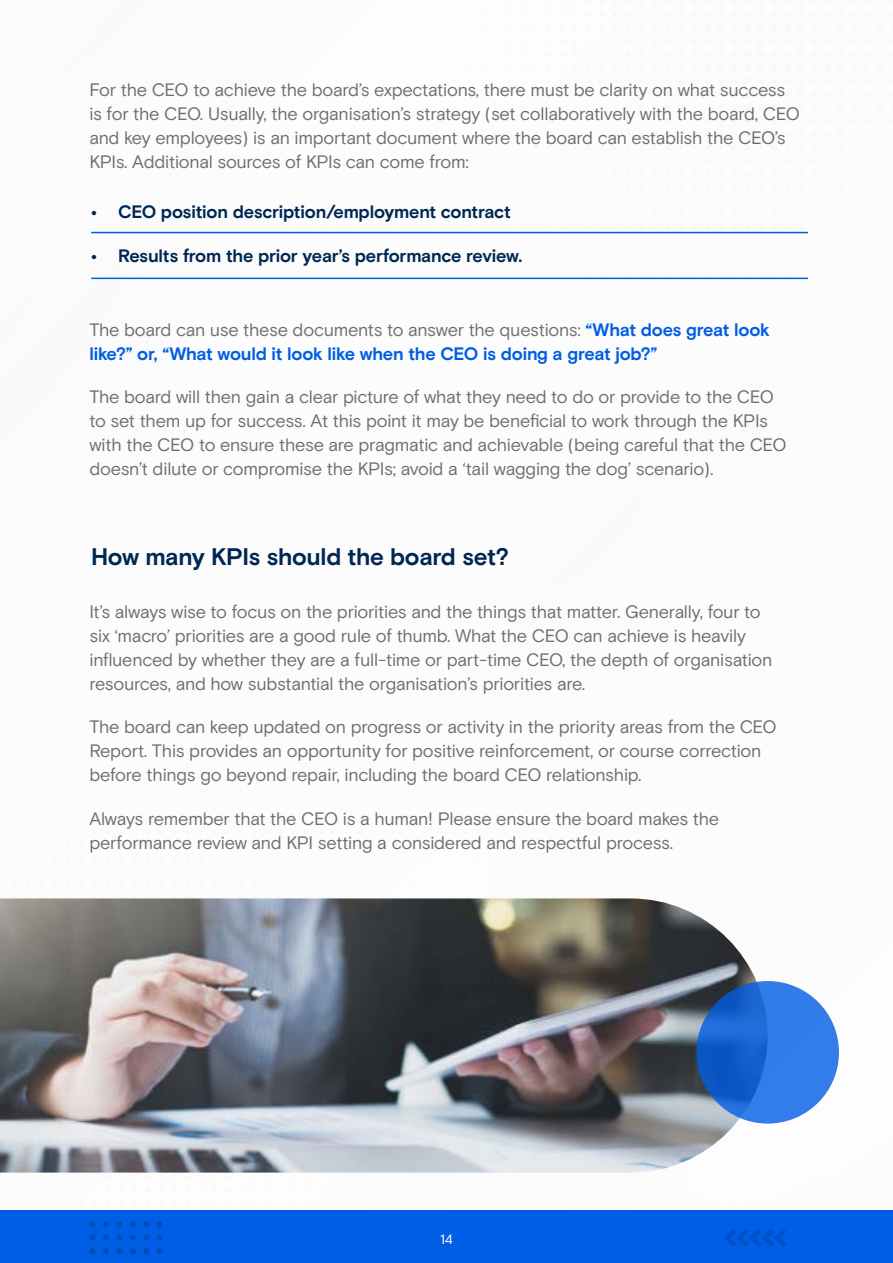
<style>
.page{position:relative;width:893px;height:1263px;background:#fff}
.page>*{position:absolute;margin:0;border:0;box-sizing:border-box;transform-origin:0 0}
.t1{font:700 24px "Basis Grotesque Pro";letter-spacing:-.02em;color:#002753}
.t2{font:18px/24px "Basis Grotesque Pro";letter-spacing:-.02em;color:#6d6e71}
.t3{font:700 18px/24px "Basis Grotesque Pro";letter-spacing:-.01em;color:#005de5}
.t4{font:700 18px "Basis Grotesque Pro";letter-spacing:-.01em;color:#002753}
.t5{font:13.5px "Basis Grotesque Pro";color:#fff}
.s1{font-weight:400;color:#6d6e71}
</style>
<div class="page">
<div style="left:0;top:1210px;width:893px;height:53px;background:#005de5"></div>
<svg style="left:157px;top:1248px;width:6px;height:6px"></svg>
<svg style="left:143px;top:1248px;width:6px;height:6px"></svg>
<svg style="left:130px;top:1248px;width:6px;height:6px"></svg>
<svg style="left:116px;top:1248px;width:6px;height:6px"></svg>
<svg style="left:103px;top:1248px;width:6px;height:6px"></svg>
<div style="left:89px;top:1248px;width:7px;height:6px;background:#004cbe;border-radius:50%"></div>
<svg style="left:157px;top:1235px;width:6px;height:6px"></svg>
<svg style="left:143px;top:1235px;width:6px;height:6px"></svg>
<svg style="left:130px;top:1235px;width:6px;height:6px"></svg>
<svg style="left:116px;top:1235px;width:6px;height:6px"></svg>
<svg style="left:103px;top:1235px;width:6px;height:6px"></svg>
<div style="left:89px;top:1235px;width:7px;height:6px;background:#004cbe;border-radius:50%"></div>
<svg style="left:157px;top:1221px;width:6px;height:6px"></svg>
<svg style="left:143px;top:1221px;width:6px;height:6px"></svg>
<svg style="left:130px;top:1221px;width:6px;height:6px"></svg>
<svg style="left:116px;top:1221px;width:6px;height:6px"></svg>
<svg style="left:103px;top:1221px;width:6px;height:6px"></svg>
<div style="left:89px;top:1221px;width:7px;height:6px;background:#004cbe;border-radius:50%"></div>
<svg style="left:724px;top:1229px;width:62px;height:18px"></svg>
<hr style="left:91px;top:232px;width:717px;height:1px;background:#005de5">
<hr style="left:91px;top:278px;width:717px;height:1px;background:#005de5">
<img style="left:0;top:898px;width:768px;height:274px">
<svg style="left:696px;top:981px;width:143px;height:142px;fill:#327ce9"></svg>
<p class="t2" style="left:89px;top:78px;width:712px">For the CEO to achieve the board’s expectations, there must be clarity on what success is for the CEO. Usually, the organisation’s strategy (set collaboratively with the board, CEO and key employees) is an important document where the board can establish the CEO’s KPIs. Additional sources of KPIs can come from:</p>
<p class="t4" style="left:91px;top:202px;width:421px">• CEO position description/employment contract</p>
<p class="t4" style="left:91px;top:245px;width:433px">• Results from the prior year’s performance review.</p>
<p class="t3" style="left:89px;top:318px;width:682px"><span class="s1">The board can use these documents to answer the questions:</span> “What does great look like?” or, “What would it look like when the CEO is doing a great job?”</p>
<p class="t2" style="left:89px;top:385px;width:699px">The board will then gain a clear picture of what they need to do or provide to the CEO to set them up for success. At this point it may be beneficial to work through the KPIs with the CEO to ensure these are pragmatic and achievable (being careful that the CEO doesn’t dilute or compromise the KPIs; avoid a ‘tail wagging the dog’ scenario).</p>
<h1 class="t1" style="left:91px;top:543px;width:419px">How many KPIs should the board set?</h1>
<p class="t2" style="left:89px;top:600px;width:685px">It’s always wise to focus on the priorities and the things that matter. Generally, four to six ‘macro’ priorities are a good rule of thumb. What the CEO can achieve is heavily influenced by whether they are a full-time or part-time CEO, the depth of organisation resources, and how substantial the organisation’s priorities are.</p>
<p class="t2" style="left:89px;top:715px;width:689px">The board can keep updated on progress or activity in the priority areas from the CEO<br>Report. This provides an opportunity for positive reinforcement, or course correction before things go beyond repair, including the board CEO relationship.</p>
<p class="t2" style="left:89px;top:807px;width:631px">Always remember that the CEO is a human! Please ensure the board makes the performance review and KPI setting a considered and respectful process.</p>
<p class="t5" style="left:440px;top:1232px;width:14px">14</p>
</div>
